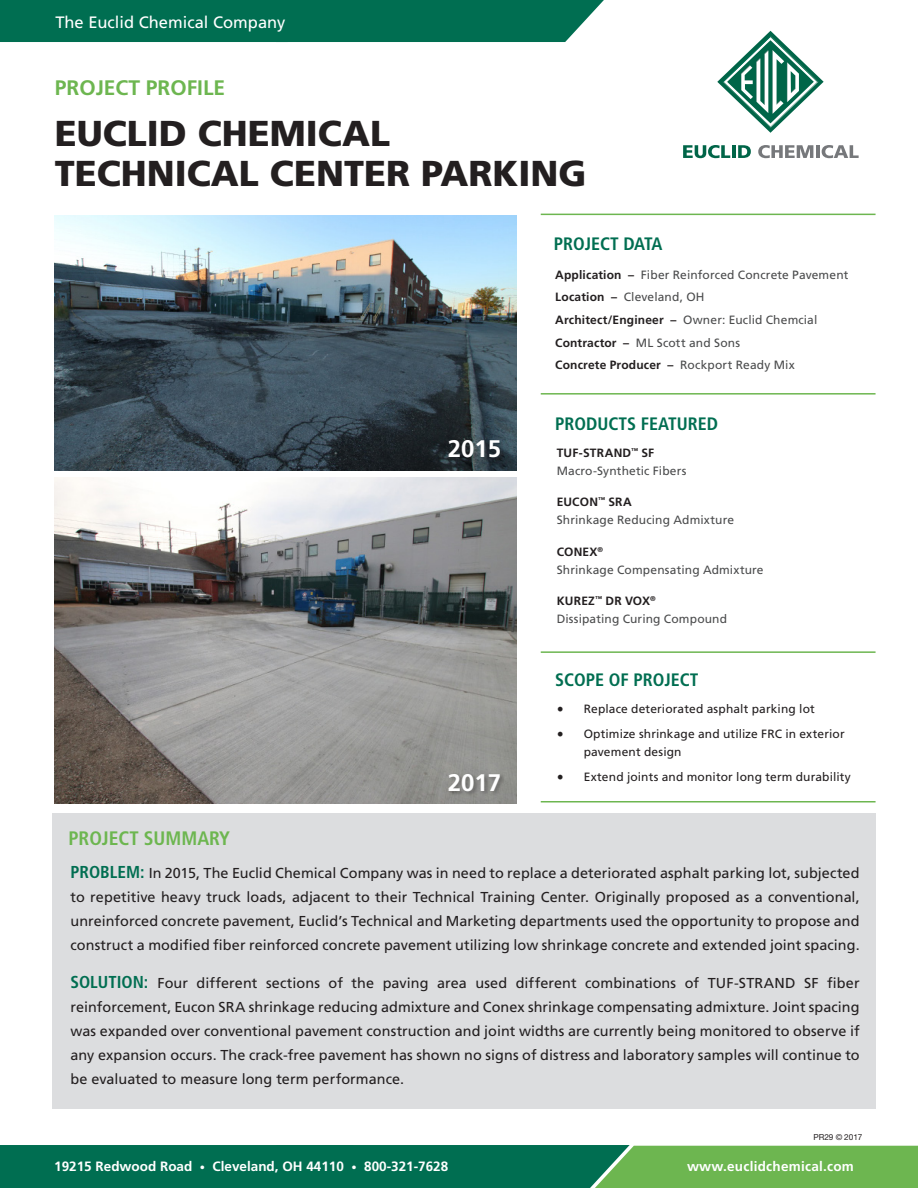
<style>
.page{position:relative;width:918px;height:1188px;background:#fff}
.page>*{position:absolute;margin:0;border:0;box-sizing:border-box;transform-origin:0 0}
.t1{font:900 36px/40.5px "Frutiger LT Std";color:#231f20}
.t2{font:700 24px "Frutiger LT Std";color:#fff}
.t3{font:700 21px "Frutiger LT Std";color:#6db650}
.t4{font:700 condensed 19.5px "Frutiger LT Std";color:#6db650}
.t5{font:700 condensed 18px "Frutiger LT Std";color:#006e51}
.t6{font:16.5px "Frutiger LT Std";color:#fff}
.t7{font:14.4px/24px "Frutiger LT Std";letter-spacing:.005em;color:#231f20;text-align:justify}
.t8{font:700 13.5px "Frutiger LT Std";color:#fff}
.t9{font:700 13.5px "Frutiger LT Std";letter-spacing:.02em;color:#fff}
.t10{font:12px "Frutiger LT Std";letter-spacing:.01em;color:#4b4c4d}
.t11{font:12px/18px "Frutiger LT Std";letter-spacing:.01em;color:#231f20}
.t12{font:700 12px "Frutiger LT Std";letter-spacing:.015em;color:#231f20}
.t13{font:8.25px "Helvetica Neue LT Std";color:#231f20}
.s1{font-weight:700;color:#231f20}
.s2{font-weight:400;color:#4b4c4d}
.s3{font-family:"Minion Pro";font-size:18px}
.s4{font-weight:700;font-stretch:condensed;font-size:17.25px;color:#006e51}
.s5{font-size:10.5px}
</style>
<div class="page">
<svg style="left:717px;top:31px;width:107px;height:102px"></svg>
<svg style="left:683px;top:145px;width:47px;height:13px"></svg>
<hr style="left:732px;top:145px;width:4px;height:13px;background:#006548">
<svg style="left:738px;top:145px;width:13px;height:13px"></svg>
<svg style="left:758px;top:145px;width:55px;height:13px"></svg>
<hr style="left:816px;top:145px;width:4px;height:13px;background:#76787b">
<svg style="left:822px;top:145px;width:37px;height:13px"></svg>
<div style="left:0;top:0;width:604px;height:42px;background:#006e51"></div>
<svg style="left:0;top:1145px;width:918px;height:43px;background:#258652"></svg>
<div style="left:52px;top:813px;width:824px;height:296px;background:#dcdddf"></div>
<hr style="left:541px;top:214px;width:335px;height:1px;background:#6db650">
<hr style="left:541px;top:393px;width:335px;height:2px;background:#6db650">
<hr style="left:541px;top:801px;width:335px;height:1px;background:#6db650">
<hr style="left:541px;top:651px;width:335px;height:2px;background:#6db650">
<img style="left:54px;top:215px;width:463px;height:256px">
<img style="left:54px;top:478px;width:463px;height:326px">
<div style="left:447px;top:440px;width:59px;height:24px;background:#231f20;opacity:.35"></div>
<div style="left:447px;top:773px;width:58px;height:24px;background:#231f20;opacity:.35"></div>
<p class="t6" style="left:55px;top:13px;width:232px">The Euclid Chemical Company</p>
<p class="t3" style="left:55px;top:75px;width:172px">PROJECT PROFILE</p>
<p class="t1" style="left:55px;top:113px;width:533px">EUCLID CHEMICAL<br>TECHNICAL CENTER PARKING</p>
<p class="t5" style="left:554px;top:233px;width:110px">PROJECT DATA</p>
<p class="t10" style="left:555px;top:268px;width:295px"><span class="s1">Application –</span> Fiber Reinforced Concrete Pavement</p>
<p class="t10" style="left:555px;top:290px;width:151px"><span class="s1">Location –</span> Cleveland, OH</p>
<p class="t10" style="left:555px;top:313px;width:264px"><span class="s1">Architect/Engineer –</span> Owner: Euclid Chemcial</p>
<p class="t10" style="left:555px;top:335px;width:186px"><span class="s1">Contractor –</span> ML Scott and Sons</p>
<p class="t12" style="left:555px;top:358px;width:241px">Concrete Producer – <span class="s2">Rockport Ready Mix</span></p>
<p class="t4" style="left:68px;top:827px;width:163px">PROJECT SUMMARY</p>
<p class="t2" style="left:448px;top:435px;width:55px">2015</p>
<p class="t2" style="left:448px;top:768px;width:55px">2017</p>
<p class="t5" style="left:555px;top:413px;width:165px">PRODUCTS FEATURED</p>
<p class="t12" style="left:557px;top:445px;width:99px">TUF-STRAND<sup>™</sup> SF</p>
<p class="t10" style="left:557px;top:463px;width:131px">Macro-Synthetic Fibers</p>
<p class="t12" style="left:557px;top:495px;width:77px">EUCON<sup>™</sup> SRA</p>
<p class="t10" style="left:557px;top:513px;width:179px">Shrinkage Reducing Admixture</p>
<p class="t12" style="left:557px;top:544px;width:48px">CONEX<sup>®</sup></p>
<p class="t10" style="left:557px;top:562px;width:208px">Shrinkage Compensating Admixture</p>
<p class="t12" style="left:557px;top:594px;width:100px">KUREZ<sup>™</sup> DR VOX<sup>®</sup></p>
<p class="t10" style="left:557px;top:612px;width:172px">Dissipating Curing Compound</p>
<p class="t5" style="left:555px;top:670px;width:145px">SCOPE OF PROJECT</p>
<p class="t11" style="left:557px;top:700px;width:260px"><span class="s3">•</span> Replace deteriorated asphalt parking lot</p>
<p class="t11" style="left:584px;top:725px;width:263px;text-indent:-27px"><span class="s3">•</span> Optimize shrinkage and utilize FRC in exterior pavement design</p>
<p class="t11" style="left:557px;top:768px;width:296px"><span class="s3">•</span> Extend joints and monitor long term durability</p>
<p class="t7" style="left:71px;top:861px;width:791px"><span class="s4">PROBLEM:</span> In 2015, The Euclid Chemical Company was in need to replace a deteriorated asphalt parking lot, subjected to repetitive heavy truck loads, adjacent to their Technical Training Center. Originally proposed as a conventional, unreinforced concrete pavement, Euclid’s Technical and Marketing departments used the opportunity to propose and construct a modified fiber reinforced concrete pavement utilizing low shrinkage concrete and extended joint spacing.</p>
<p class="t7" style="left:71px;top:971px;width:791px"><span class="s4">SOLUTION:</span> Four different sections of the paving area used different combinations of TUF-STRAND SF fiber reinforcement, Eucon SRA shrinkage reducing admixture and Conex shrinkage compensating admixture. Joint spacing was expanded over conventional pavement construction and joint widths are currently being monitored to observe if any expansion occurs. The crack-free pavement has shown no signs of distress and laboratory samples will continue to be evaluated to measure long term performance.</p>
<p class="t13" style="left:813px;top:1132px;width:51px">PR29 © 2017</p>
<p class="t8" style="left:54px;top:1158px;width:395px">19215 Redwood Road <span class="s5">•</span> Cleveland, OH 44110 <span class="s5">•</span> 800-321-7628</p>
<p class="t9" style="left:687px;top:1158px;width:168px">www.euclidchemical.com</p>
</div>
